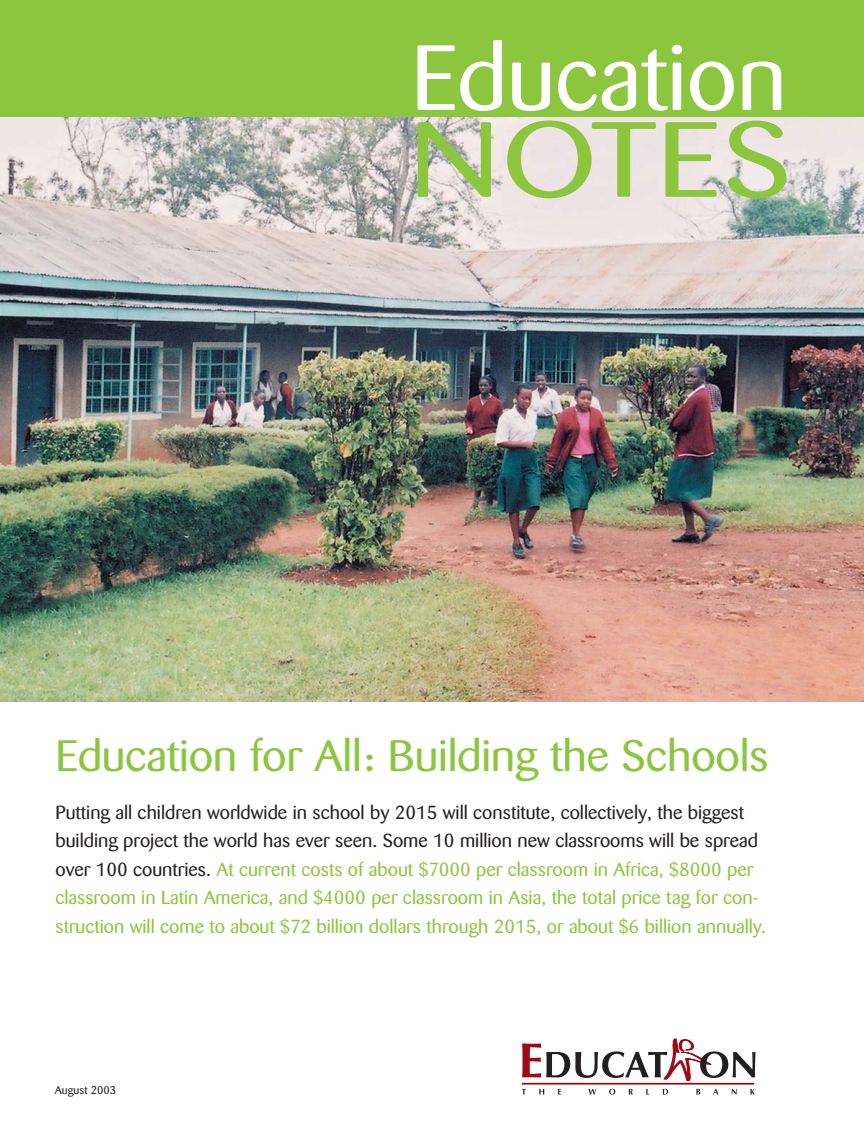
<style>
.page{position:relative;width:864px;height:1134px;background:#fff}
.page>*{position:absolute;margin:0;border:0;box-sizing:border-box;transform-origin:0 0}
.t1{font:43.5px "Barmeno";letter-spacing:-.005em;color:#8cc63f;scale:1.08 1}
.t2{font:18.75px/28.5px "Barmeno";color:#8cc63f;scale:1.05 1}
.t3{font:11.25px "Barmeno";color:#231f20;scale:1.05 1}
.s1{color:#231f20}
</style>
<div class="page">
<img style="left:0;top:117px;width:864px;height:585px">
<div style="left:0;top:0;width:864px;height:117px;background:#8cc63f"></div>
<svg style="left:418px;top:120px;width:368px;height:78px"></svg>
<svg style="left:418px;top:40px;width:363px;height:71px"></svg>
<hr style="left:522px;top:1083px;width:232px;height:2px;background:#9e0817">
<svg style="left:522px;top:1039px;width:234px;height:42px"></svg>
<svg style="left:522px;top:1089px;width:4px;height:6px"></svg>
<svg style="left:539px;top:1089px;width:5px;height:6px"></svg>
<svg style="left:558px;top:1089px;width:3px;height:6px"></svg>
<svg style="left:588px;top:1089px;width:8px;height:6px"></svg>
<svg style="left:609px;top:1089px;width:6px;height:6px"></svg>
<svg style="left:629px;top:1089px;width:4px;height:6px"></svg>
<svg style="left:646px;top:1089px;width:3px;height:6px"></svg>
<svg style="left:663px;top:1089px;width:5px;height:6px"></svg>
<svg style="left:696px;top:1089px;width:4px;height:6px"></svg>
<svg style="left:713px;top:1089px;width:5px;height:6px"></svg>
<svg style="left:732px;top:1089px;width:5px;height:6px"></svg>
<svg style="left:750px;top:1089px;width:5px;height:6px"></svg>
<h1 class="t1" style="left:56px;top:737px;width:662px">Education for All: Building the Schools</h1>
<p class="t2" style="left:56px;top:799px;width:678px"><span class="s1">Putting all children worldwide in school by 2015 will constitute, collectively, the biggest building project the world has ever seen. Some 10 million new classrooms will be spread over 100 countries.</span> At current costs of about $7000 per classroom in Africa, $8000 per classroom in Latin America, and $4000 per classroom in Asia, the total price tag for con&shy;struction will come to about $72 billion dollars through 2015, or about $6 billion annually.</p>
<p class="t3" style="left:55px;top:1086px;width:60px">August 2003</p>
</div>
